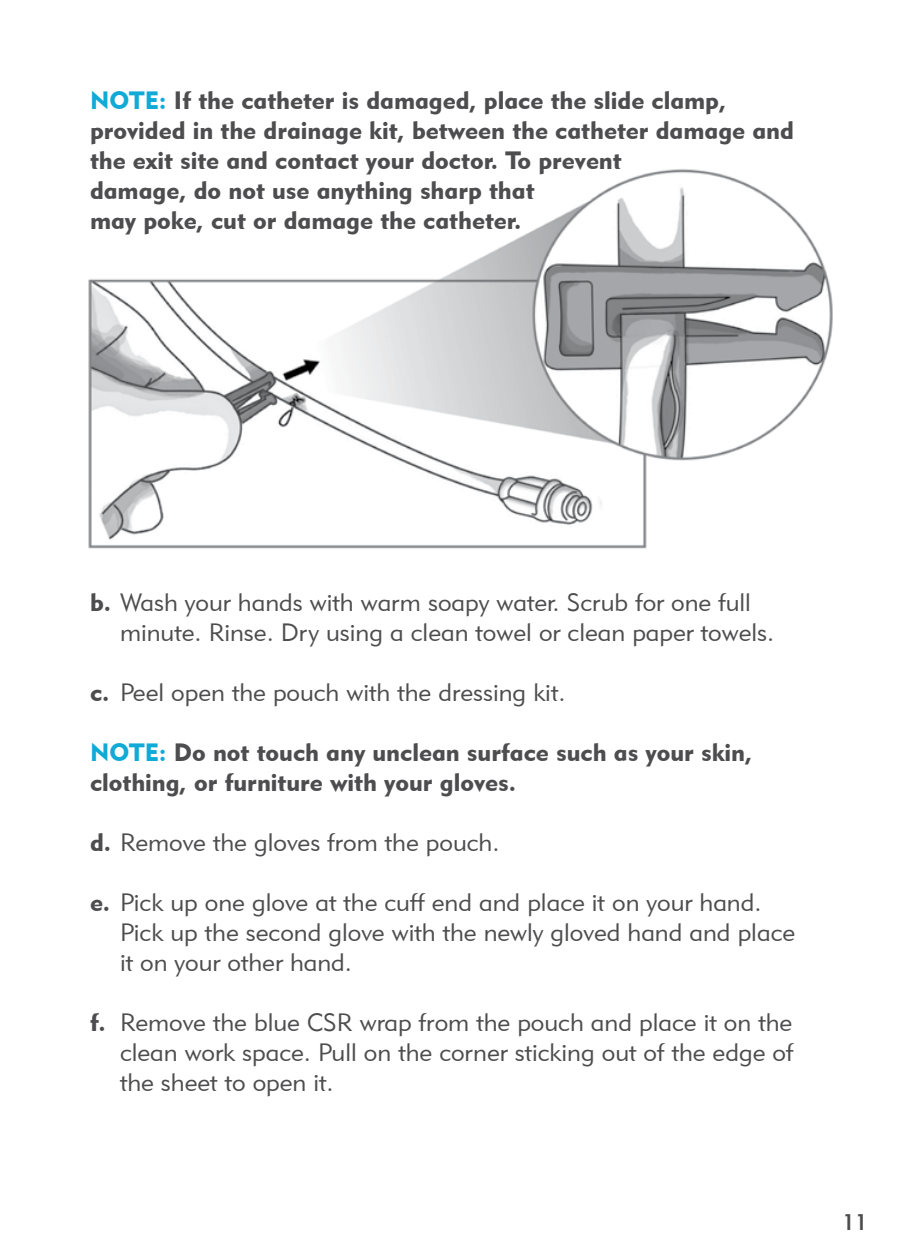
<style>
.page{position:relative;width:900px;height:1260px;background:#fff}
.page>*{position:absolute;margin:0;border:0;box-sizing:border-box;transform-origin:0 0}
.t1{font:25px/30px "Geometric 415 BT Lite A";color:#4d4d4f}
.t2{font:25px/30px "Geometric 415 BT Black A";color:#4d4d4f}
.t3{font:22.5px "Geometric 415 BT Medium A";color:#4d4d4f}
.s1{color:#11aad6}
.s2{font-family:"Geometric 415 BT Black A"}
</style>
<div class="page">
<img style="left:88px;top:169px;width:745px;height:380px">
<p class="t2" style="left:90px;top:85px;width:705px"><span class="s1">NOTE:</span> If the catheter is damaged, place the slide clamp, provided in the drainage kit, between the catheter damage and the exit site and contact your doctor. To prevent<br>damage, do not use anything sharp that<br>may poke, cut or damage the catheter.</p>
<p class="t1" style="left:120px;top:587px;width:656px;text-indent:-30px"><span class="s2">b.</span> Wash your hands with warm soapy water. Scrub for one full minute. Rinse. Dry using a clean towel or clean paper towels.</p>
<p class="t1" style="left:90px;top:677px;width:477px"><span class="s2">c.</span> Peel open the pouch with the dressing kit.</p>
<p class="t2" style="left:90px;top:737px;width:664px"><span class="s1">NOTE:</span> Do not touch any unclean surface such as your skin, clothing, or furniture with your gloves.</p>
<p class="t1" style="left:90px;top:827px;width:411px"><span class="s2">d.</span> Remove the gloves from the pouch.</p>
<p class="t1" style="left:120px;top:887px;width:677px;text-indent:-30px"><span class="s2">e.</span> Pick up one glove at the cuff end and place it on your hand.<br>Pick up the second glove with the newly gloved hand and place it on your other hand.</p>
<p class="t1" style="left:120px;top:1007px;width:675px;text-align:justify;text-indent:-30px"><span class="s2">f.</span> Remove the blue CSR wrap from the pouch and place it on the clean work space. Pull on the corner sticking out of the edge of the sheet to open it.</p>
<p class="t3" style="left:842px;top:1209px;width:27px">11</p>
</div>
